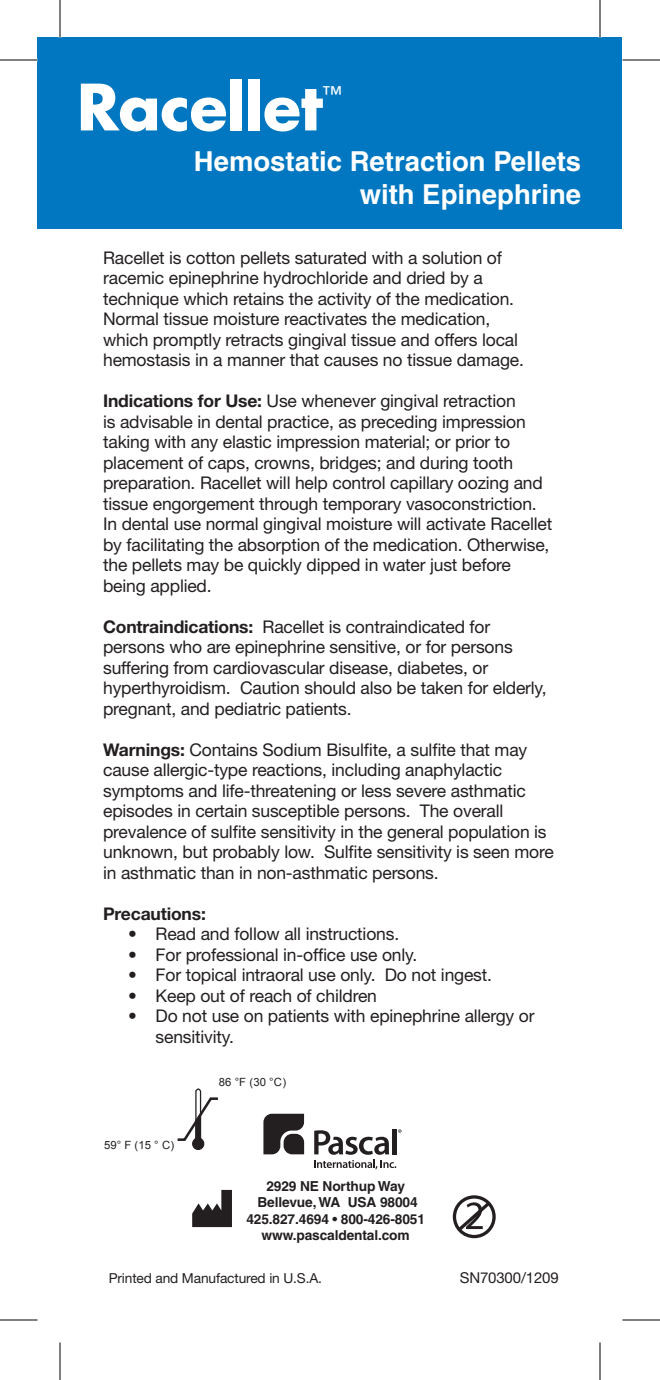
<style>
.page{position:relative;width:660px;height:1380px;background:#fff}
.page>*{position:absolute;margin:0;border:0;box-sizing:border-box;transform-origin:0 0}
.t1{font:700 62px "Futura";letter-spacing:-.01em;color:#fff}
.t2{font:700 27.5px/33px "Helvetica";color:#fff;text-align:right}
.t3{font:20.75px "Helvetica";color:#fff}
.t4{font:17.5px/20.5px "Helvetica Neue";letter-spacing:-.01em;color:#231f20}
.t5{font:700 17.5px "Helvetica Neue";letter-spacing:-.01em;color:#231f20}
.t6{font:15px "Helvetica Neue";letter-spacing:-.01em;color:#231f20}
.t7{font:700 13.75px/16.5px "Helvetica";letter-spacing:-.01em;color:#231f20;text-align:center}
.t8{font:13.75px "Helvetica Neue";letter-spacing:-.01em;color:#231f20}
.t9{font:11.25px "Arial";letter-spacing:.01em;color:#231f20}
.s1{font-weight:700}
</style>
<div class="page">
<div style="left:38px;top:38px;width:584px;height:191px;background:#0077c0"></div>
<div style="left:193px;top:1138px;width:11px;height:11px;background:#231f20;border-radius:50%"></div>
<div style="left:192px;top:1137px;width:12px;height:13px;border:1px solid #231f20;border-radius:50%"></div>
<svg style="left:177px;top:1088px;width:41px;height:54px"></svg>
<svg style="left:192px;top:1190px;width:40px;height:37px"></svg>
<svg style="left:263px;top:1114px;width:41px;height:40px;background:#403c3d"></svg>
<svg style="left:314px;top:1129px;width:88px;height:40px"></svg>
<div style="left:453px;top:1195px;width:43px;height:43px;border:3px solid #231f20;border-radius:50%"></div>
<svg style="left:454px;top:1197px;width:40px;height:40px"></svg>
<svg style="left:0;top:58px;width:38px;height:4px"></svg>
<svg style="left:622px;top:59px;width:38px;height:1px"></svg>
<svg style="left:0;top:1319px;width:38px;height:1px"></svg>
<svg style="left:622px;top:1319px;width:38px;height:1px"></svg>
<svg style="left:58px;top:0;width:4px;height:38px"></svg>
<svg style="left:59px;top:1342px;width:1px;height:38px"></svg>
<svg style="left:598px;top:0;width:4px;height:38px"></svg>
<svg style="left:599px;top:1342px;width:1px;height:38px"></svg>
<hr style="left:0;top:60px;width:38px;height:1px;background:#000">
<hr style="left:622px;top:60px;width:38px;height:1px;background:#000">
<hr style="left:0;top:1320px;width:38px;height:1px;background:#000">
<hr style="left:622px;top:1320px;width:38px;height:1px;background:#000">
<hr style="left:60px;top:0;width:1px;height:38px;background:#000">
<hr style="left:60px;top:1342px;width:1px;height:38px;background:#000">
<hr style="left:600px;top:0;width:1px;height:38px;background:#000">
<hr style="left:600px;top:1342px;width:1px;height:38px;background:#000">
<h1 class="t1" style="left:77px;top:78px;width:247px">Racellet</h1>
<p class="t3" style="left:322px;top:86px;width:22px">™</p>
<h2 class="t2" style="left:194px;top:148px;width:389px">Hemostatic Retraction Pellets with Epinephrine</h2>
<p class="t4" style="left:103px;top:249px;width:422px">Racellet is cotton pellets saturated with a solution of racemic epinephrine hydrochloride and dried by a technique which retains the activity of the medication.<br>Normal tissue moisture reactivates the medication, which promptly retracts gingival tissue and offers local hemostasis in a manner that causes no tissue damage.</p>
<p class="t4" style="left:103px;top:393px;width:451px"><span class="s1">Indications for Use:</span> Use whenever gingival retraction<br>is advisable in dental practice, as preceding impression taking with any elastic impression material; or prior to placement of caps, crowns, bridges; and during tooth preparation. Racellet will help control capillary oozing and tissue engorgement through temporary vasoconstriction.<br>In dental use normal gingival moisture will activate Racellet by facilitating the absorption of the medication. Otherwise, the pellets may be quickly dipped in water just before being applied.</p>
<p class="t4" style="left:103px;top:618px;width:445px"><span class="s1">Contraindications:</span> Racellet is contraindicated for persons who are epinephrine sensitive, or for persons suffering from cardiovascular disease, diabetes, or hyperthyroidism. Caution should also be taken for elderly, pregnant, and pediatric patients.</p>
<p class="t4" style="left:103px;top:741px;width:452px"><span class="s1">Warnings:</span> Contains Sodium Bisulfite, a sulfite that may cause allergic-type reactions, including anaphylactic symptoms and life-threatening or less severe asthmatic episodes in certain susceptible persons. The overall prevalence of sulfite sensitivity in the general population is unknown, but probably low. Sulfite sensitivity is seen more in asthmatic than in non-asthmatic persons.</p>
<p class="t5" style="left:103px;top:907px;width:104px">Precautions:</p>
<p class="t4" style="left:128px;top:926px;width:273px">• Read and follow all instructions.</p>
<p class="t4" style="left:128px;top:946px;width:291px">• For professional in-office use only.</p>
<p class="t4" style="left:128px;top:967px;width:365px">• For topical intraoral use only. Do not ingest.</p>
<p class="t4" style="left:128px;top:987px;width:250px">• Keep out of reach of children</p>
<p class="t4" style="left:156px;top:1008px;width:380px;text-indent:-27px">• Do not use on patients with epinephrine allergy or sensitivity.</p>
<p class="t9" style="left:219px;top:1075px;width:69px">86 °F (30 °C)</p>
<p class="t9" style="left:104px;top:1139px;width:72px">59° F (15 ° C)</p>
<p class="t7" style="left:246px;top:1179px;width:180px">2929 NE Northup Way<br>Bellevue, WA USA 98004<br>425.827.4694 • 800-426-8051 www.pascaldental.com</p>
<p class="t8" style="left:109px;top:1273px;width:215px">Printed and Manufactured in U.S.A.</p>
<p class="t6" style="left:460px;top:1272px;width:100px">SN70300/1209</p>
</div>
